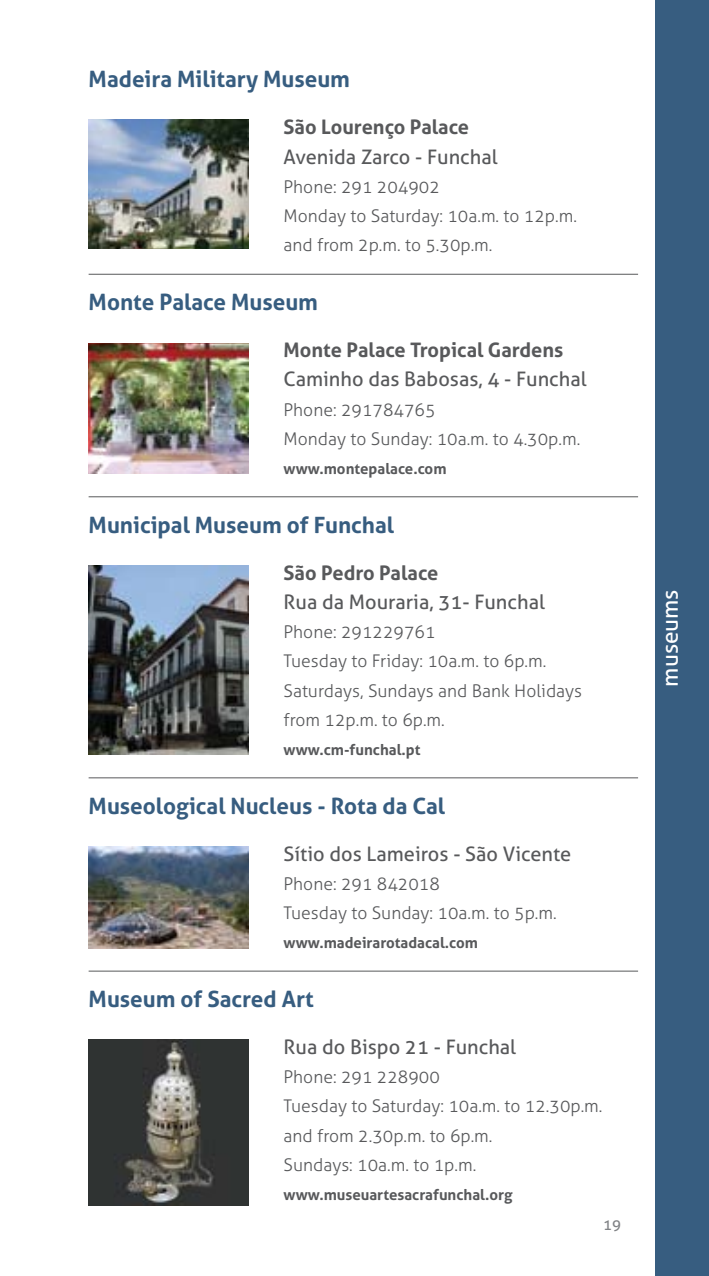
<style>
.page{position:relative;width:709px;height:1276px;background:#fff}
.page>*{position:absolute;margin:0;border:0;box-sizing:border-box;transform-origin:0 0}
.t1{font:700 22.5px "Aller";color:#375d80}
.t2{font:22.5px "Aller";color:#fff}
.t3{font:20px "Aller";color:#58595b}
.t4{font:700 20px "Aller";color:#58595b}
.t5{font:300 17.5px/29.2px "Aller";color:#58595b}
.t6{font:700 15px "Aller";color:#58595b}
.t7{font:15px "Aller";color:#808285}
</style>
<div class="page">
<div style="left:656px;top:0;width:53px;height:1276px;background:#375d80"></div>
<hr style="left:89px;top:274px;width:549px;height:1px;background:#58595b">
<hr style="left:89px;top:496px;width:549px;height:1px;background:#58595b">
<hr style="left:89px;top:777px;width:549px;height:1px;background:#58595b">
<hr style="left:89px;top:970px;width:549px;height:1px;background:#58595b">
<img style="left:89px;top:119px;width:159px;height:130px">
<img style="left:89px;top:343px;width:159px;height:130px">
<img style="left:89px;top:565px;width:159px;height:189px">
<img style="left:89px;top:847px;width:159px;height:101px">
<img style="left:89px;top:1039px;width:159px;height:166px">
<p class="t1" style="left:89px;top:66px;width:263px">Madeira Military Museum</p>
<p class="t4" style="left:283px;top:115px;width:187px">São Lourenço Palace</p>
<p class="t3" style="left:283px;top:144px;width:216px">Avenida Zarco - Funchal</p>
<p class="t5" style="left:283px;top:172px;width:295px">Phone: 291 204902<br>Monday to Saturday: 10a.m. to 12p.m. and from 2p.m. to 5.30p.m.</p>
<p class="t1" style="left:89px;top:288px;width:231px">Monte Palace Museum</p>
<p class="t4" style="left:283px;top:337px;width:281px">Monte Palace Tropical Gardens</p>
<p class="t3" style="left:283px;top:367px;width:305px">Caminho das Babosas, 4 - Funchal</p>
<p class="t5" style="left:283px;top:395px;width:298px">Phone: 291784765<br>Monday to Sunday: 10a.m. to 4.30p.m.</p>
<p class="t6" style="left:283px;top:459px;width:164px">www.montepalace.com</p>
<p class="t1" style="left:89px;top:511px;width:307px">Municipal Museum of Funchal</p>
<p class="t4" style="left:283px;top:560px;width:156px">São Pedro Palace</p>
<p class="t3" style="left:283px;top:589px;width:263px">Rua da Mouraria, 31- Funchal</p>
<p class="t5" style="left:283px;top:617px;width:300px">Phone: 291229761<br>Tuesday to Friday: 10a.m. to 6p.m.<br>Saturdays, Sundays and Bank Holidays from 12p.m. to 6p.m.</p>
<p class="t6" style="left:283px;top:740px;width:138px">www.cm-funchal.pt</p>
<p class="t1" style="left:89px;top:791px;width:358px">Museological Nucleus - Rota da Cal</p>
<p class="t3" style="left:283px;top:841px;width:289px">Sítio dos Lameiros - São Vicente</p>
<p class="t5" style="left:283px;top:869px;width:274px">Phone: 291 842018<br>Tuesday to Sunday: 10a.m. to 5p.m.</p>
<p class="t6" style="left:283px;top:933px;width:196px">www.madeirarotadacal.com</p>
<p class="t1" style="left:89px;top:985px;width:227px">Museum of Sacred Art</p>
<p class="t3" style="left:283px;top:1034px;width:234px">Rua do Bispo 21 - Funchal</p>
<p class="t5" style="left:283px;top:1062px;width:320px">Phone: 291 228900<br>Tuesday to Saturday: 10a.m. to 12.30p.m. and from 2.30p.m. to 6p.m.<br>Sundays: 10a.m. to 1p.m.</p>
<p class="t6" style="left:283px;top:1185px;width:230px">www.museuartesacrafunchal.org</p>
<p class="t7" style="left:603px;top:1215px;width:19px">19</p>
<p class="t2" style="left:656px;top:686px;width:99px;rotate:-90deg">museums</p>
</div>
